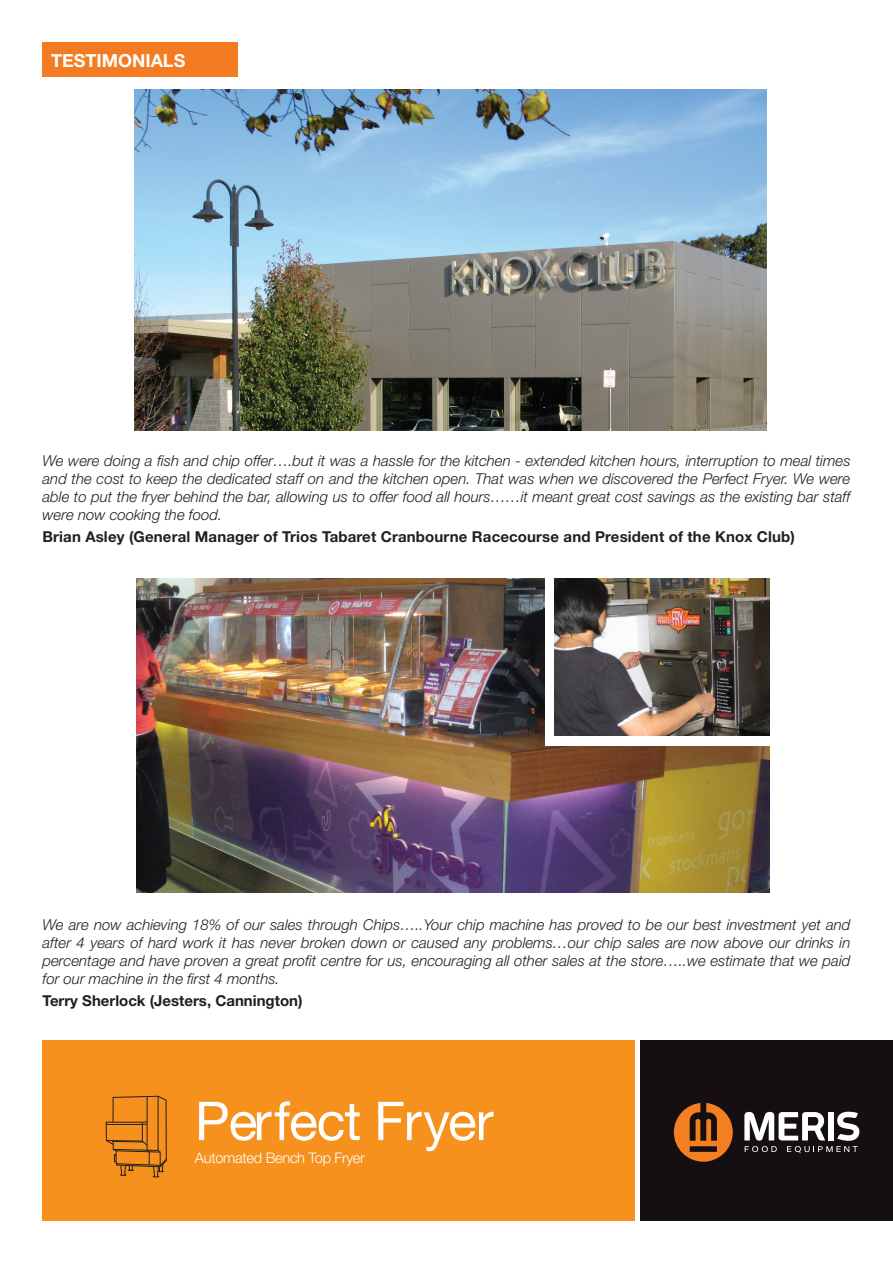
<style>
.page{position:relative;width:893px;height:1263px;background:#fff}
.page>*{position:absolute;margin:0;border:0;box-sizing:border-box;transform-origin:0 0}
.t1{font:53.7px "Helvetica Neue";letter-spacing:-.02em;color:#fff}
.Subheading{font:700 18px "Helvetica Neue";color:#fff}
.Body_Copy{font:italic 300 15px/18px "Helvetica Neue";color:#231f20;text-align:justify}
.Body_Copy-2{font:700 15px "Helvetica Neue";letter-spacing:.01em;color:#231f20}
.t2{font:300 14.7px "Helvetica Neue";letter-spacing:-.02em;color:#fff}
</style>
<div class="page">
<div style="left:43px;top:43px;width:195px;height:34px;background:#f47b21"></div>
<img style="left:135px;top:90px;width:632px;height:340px">
<img style="left:136px;top:579px;width:634px;height:313px">
<img style="left:554px;top:579px;width:216px;height:157px">
<div style="left:545px;top:736px;width:229px;height:9px;background:#fff"></div>
<div style="left:545px;top:566px;width:9px;height:179px;background:#fff"></div>
<div style="left:43px;top:1039px;width:592px;height:181px;background:#f6911e"></div>
<div style="left:641px;top:1039px;width:252px;height:181px;background:#160f11"></div>
<svg style="left:674px;top:1103px;width:59px;height:59px"></svg>
<svg style="left:744px;top:1112px;width:115px;height:40px"></svg>
<svg style="left:106px;top:1096px;width:61px;height:81px"></svg>
<p class="Subheading" style="left:51px;top:49px;width:136px">TESTIMONIALS</p>
<p class="Body_Copy" style="left:43px;top:451px;width:810px">We were doing a fish and chip offer….but it was a hassle for the kitchen - extended kitchen hours, interruption to meal times and the cost to keep the dedicated staff on and the kitchen open. That was when we discovered the Perfect Fryer. We were able to put the fryer behind the bar, allowing us to offer food all hours……it meant great cost savings as the existing bar staff were now cooking the food.</p>
<p class="Body_Copy-2" style="left:43px;top:527px;width:754px">Brian Asley (General Manager of Trios Tabaret Cranbourne Racecourse and President of the Knox Club)</p>
<p class="Body_Copy" style="left:43px;top:916px;width:809px">We are now achieving 18% of our sales through Chips…..Your chip machine has proved to be our best investment yet and after 4 years of hard work it has never broken down or caused any problems…our chip sales are now above our drinks in percentage and have proven a great profit centre for us, encouraging all other sales at the store…..we estimate that we paid for our machine in the first 4 months.</p>
<p class="Body_Copy-2" style="left:43px;top:992px;width:262px">Terry Sherlock (Jesters, Cannington)</p>
<p class="t1" style="left:195px;top:1089px;width:300px">Perfect Fryer</p>
<p class="t2" style="left:195px;top:1148px;width:171px">Automated Bench Top Fryer</p>
</div>
